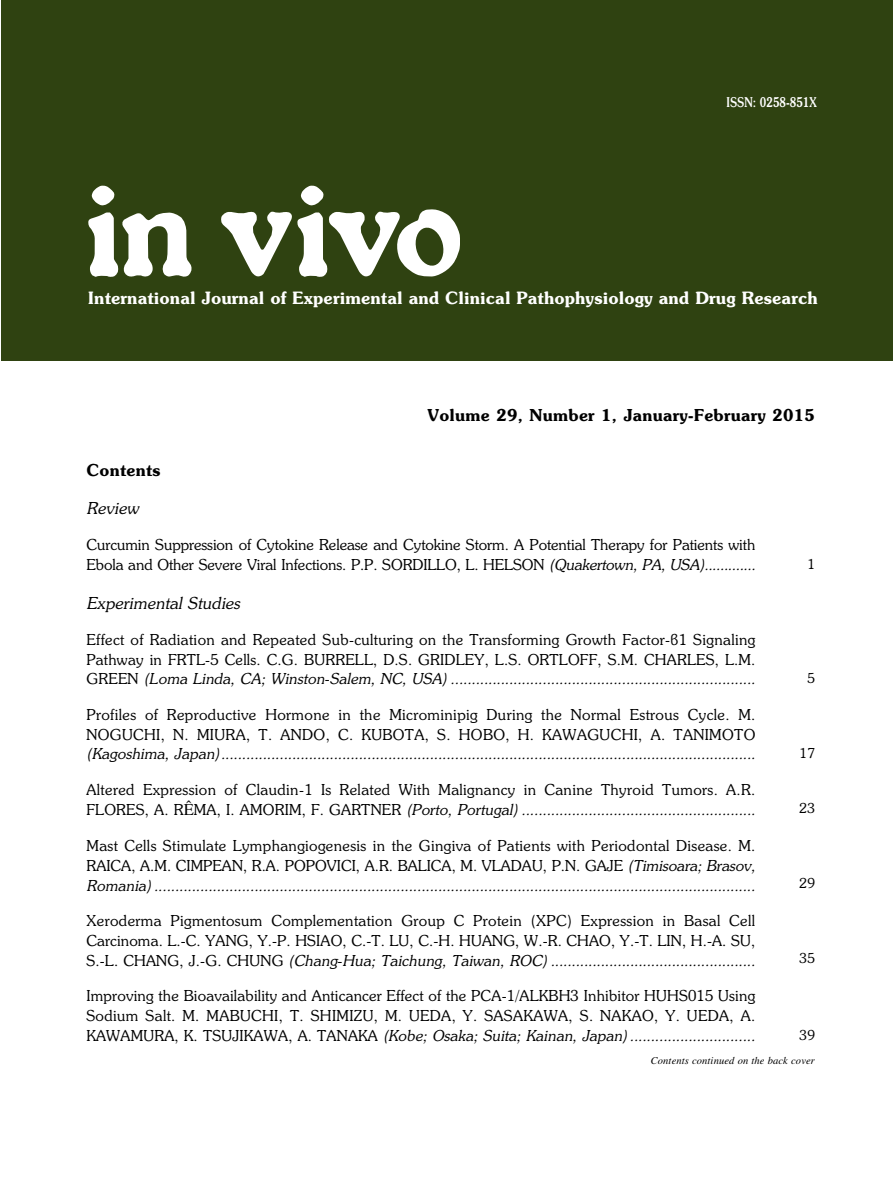
<style>
.page{position:relative;width:893px;height:1191px;background:#fff}
.page>*{position:absolute;margin:0;border:0;box-sizing:border-box;transform-origin:0 0}
.t1{font:18.6px "UB Souvenir Bold";color:#fff}
.t2{font:18px "UB Souvenir Bold";letter-spacing:.01em;color:#000}
.t3{font:18px "UB Souvenir Light Italic";letter-spacing:.01em;color:#000}
.t4{font:300 16.5px/19.8px "UB Souvenir";letter-spacing:.02em;color:#000}
.t5{font:16.5px "UB Souvenir Light Italic";letter-spacing:.01em;color:#000}
.t6{font:300 16.5px/19.8px "UB Souvenir";letter-spacing:-.005em;color:#000}
.t7{font:300 15px "UB Souvenir";letter-spacing:.01em;color:#000}
.t8{font:14.7px "UB Souvenir";color:#fff;scale:.81 1}
.t9{font:italic 10.5px "Times";letter-spacing:.01em;color:#000}
.s1{font-family:"UB Souvenir Light Italic";font-weight:400}
.s2{font-family:"UB Souvenir";font-weight:300}
.s3{font-family:"Times"}
</style>
<div class="page">
<div style="left:1px;top:0;width:892px;height:360px;background:#2f4211"></div>
<svg style="left:92px;top:186px;width:22px;height:19px"></svg>
<svg style="left:89px;top:212px;width:103px;height:65px"></svg>
<svg style="left:221px;top:186px;width:239px;height:91px"></svg>
<p class="t8" style="left:726px;top:94px;width:113px">ISSN: 0258-851X</p>
<p class="t1" style="left:88px;top:288px;width:731px">International Journal of Experimental and Clinical Pathophysiology and Drug Research</p>
<p class="t2" style="left:427px;top:405px;width:389px">Volume 29, Number 1, January-February 2015</p>
<p class="t2" style="left:87px;top:460px;width:76px">Contents</p>
<p class="t3" style="left:87px;top:499px;width:54px">Review</p>
<p class="t6" style="left:87px;top:535px;width:671px">Curcumin Suppression of Cytokine Release and Cytokine Storm. A Potential Therapy for Patients with<br>Ebola and Other Severe Viral Infections. P.P. SORDILLO, L. HELSON <span class="s1">(Quakertown, PA, USA).............</span></p>
<p class="t3" style="left:87px;top:593px;width:155px">Experimental Studies</p>
<p class="t4" style="left:87px;top:629px;width:670px">Effect of Radiation and Repeated Sub-culturing on the Transforming Growth Factor-β1 Signaling<br>Pathway in FRTL-5 Cells. C.G. BURRELL, D.S. GRIDLEY, L.S. ORTLOFF, S.M. CHARLES, L.M.</p>
<p class="t5" style="left:87px;top:670px;width:670px"><span class="s2">GREEN</span> (Loma Linda, CA; Winston-Salem, NC, USA) .........................................................................</p>
<p class="t4" style="left:87px;top:705px;width:670px">Profiles of Reproductive Hormone in the Microminipig During the Normal Estrous Cycle. M.<br>NOGUCHI, N. MIURA, T. ANDO, C. KUBOTA, S. HOBO, H. KAWAGUCHI, A. TANIMOTO</p>
<p class="t5" style="left:87px;top:745px;width:670px">(Kagoshima, Japan)................................................................................................................................</p>
<p class="t4" style="left:87px;top:780px;width:670px">Altered Expression of Claudin-1 Is Related With Malignancy in Canine Thyroid Tumors. A.R.</p>
<p class="t5" style="left:87px;top:801px;width:670px"><span class="s2">FLORES, A. R</span><span class="s3">Ê</span><span class="s2">MA, I. AMORIM, F. GARTNER</span> (Porto, Portugal) ........................................................</p>
<p class="t4" style="left:87px;top:836px;width:670px">Mast Cells Stimulate Lymphangiogenesis in the Gingiva of Patients with Periodontal Disease. M.<br>RAICA, A.M. CIMPEAN, R.A. POPOVICI, A.R. BALICA, M. VLADAU, P.N. GAJE <span class="s1">(Timisoara; Brasov,</span></p>
<p class="t5" style="left:86px;top:876px;width:670px">Romania) ................................................................................................................................................</p>
<p class="t4" style="left:86px;top:911px;width:670px">Xeroderma Pigmentosum Complementation Group C Protein (XPC) Expression in Basal Cell<br>Carcinoma. L.-C. YANG, Y.-P. HSIAO, C.-T. LU, C.-H. HUANG, W.-R. CHAO, Y.-T. LIN, H.-A. SU,</p>
<p class="t5" style="left:86px;top:951px;width:670px"><span class="s2">S.-L. CHANG, J.-G. CHUNG</span> (Chang-Hua; Taichung, Taiwan, ROC) .................................................</p>
<p class="t4" style="left:86px;top:986px;width:670px">Improving the Bioavailability and Anticancer Effect of the PCA-1/ALKBH3 Inhibitor HUHS015 Using<br>Sodium Salt. M. MABUCHI, T. SHIMIZU, M. UEDA, Y. SASAKAWA, S. NAKAO, Y. UEDA, A.</p>
<p class="t5" style="left:86px;top:1026px;width:670px"><span class="s2">KAWAMURA, K. TSUJIKAWA, A. TANAKA</span> (Kobe; Osaka; Suita; Kainan, Japan) ..............................</p>
<p class="t7" style="left:807px;top:556px;width:9px">1</p>
<p class="t7" style="left:807px;top:670px;width:9px">5</p>
<p class="t7" style="left:800px;top:745px;width:17px">17</p>
<p class="t7" style="left:800px;top:800px;width:17px">23</p>
<p class="t7" style="left:800px;top:875px;width:17px">29</p>
<p class="t7" style="left:800px;top:950px;width:17px">35</p>
<p class="t7" style="left:800px;top:1027px;width:17px">39</p>
<p class="t9" style="left:651px;top:1054px;width:166px">Contents continued on the back cover</p>
</div>
